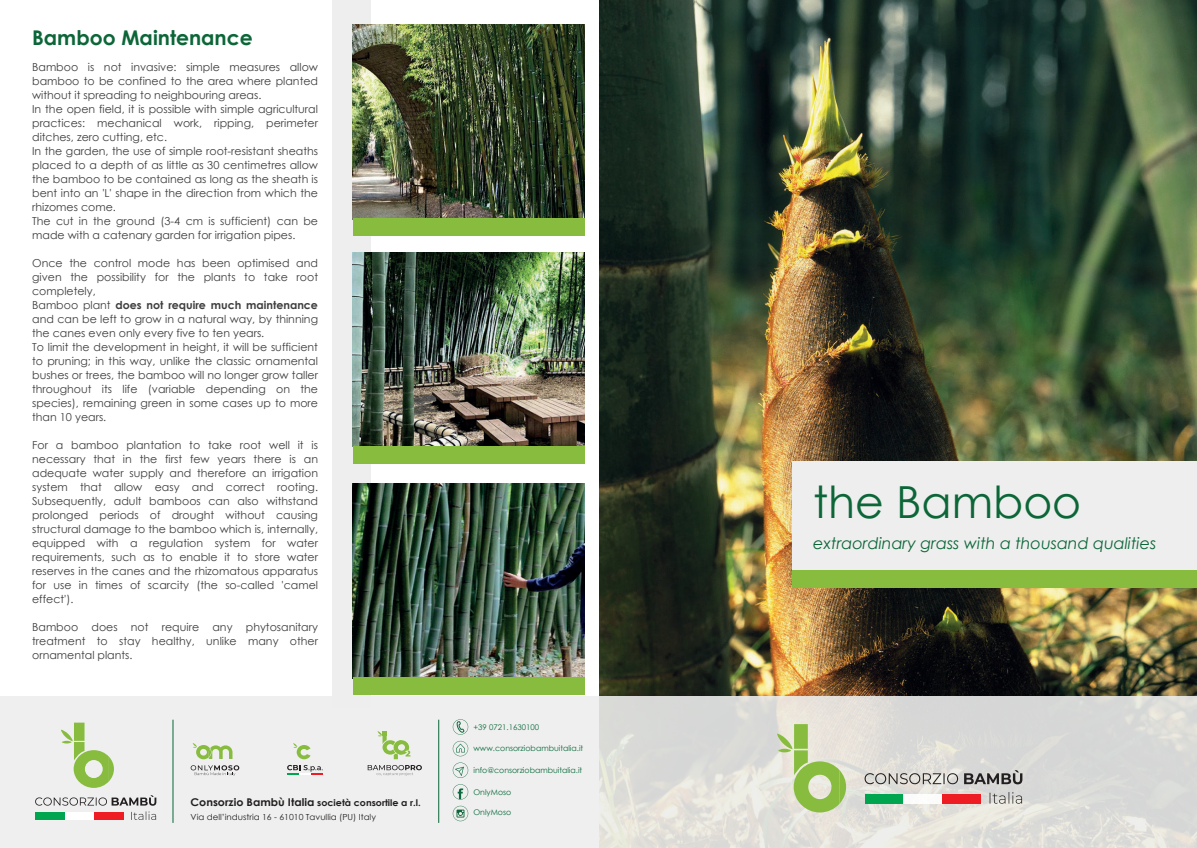
<style>
.page{position:relative;width:1197px;height:848px;background:#fff}
.page>*{position:absolute;margin:0;border:0;box-sizing:border-box;transform-origin:0 0}
.t1{font:44.2px "Century Gothic";color:#0c6638}
.t2{font:700 20.3px "Century Gothic";color:#0c6638}
.t3{font:italic 16px "Century Gothic";color:#0c6638}
.t4{font:11px/14px "Century Gothic";color:#3e3e3f}
.t5{font:700 9.1px "Century Gothic";color:#231f20;scale:1.04 1}
.t6{font:8.3px "Century Gothic";color:#231f20;scale:1.04 1}
.t7{font:7.8px "Century Gothic";color:#0b6a3e}
.s1{font-weight:700}
.s2{font-size:10.7px}
</style>
<div class="page">
<img style="left:599px;top:0;width:597px;height:696px">
<div style="left:792px;top:461px;width:404px;height:118px;background:#edeeed"></div>
<div style="left:792px;top:570px;width:404px;height:17px;background:#87bc3f"></div>
<svg style="left:0;top:696px;width:1196px;height:152px;fill:#eeeeec"></svg>
<div style="left:794px;top:724px;width:13px;height:24px;background:#87bc3f"></div>
<svg style="left:777px;top:733px;width:69px;height:79px"></svg>
<svg style="left:864px;top:770px;width:158px;height:14px"></svg>
<svg style="left:989px;top:792px;width:32px;height:11px"></svg>
<div style="left:864px;top:793px;width:39px;height:10px;background:#00a54f"></div>
<div style="left:903px;top:793px;width:39px;height:10px;background:#fff"></div>
<div style="left:941px;top:793px;width:39px;height:10px;background:#ee1d23"></div>
<div style="left:332px;top:0;width:38px;height:707px;background:#edeeed"></div>
<img style="left:352px;top:25px;width:232px;height:194px">
<div style="left:352px;top:219px;width:232px;height:17px;background:#87bc3f"></div>
<img style="left:352px;top:252px;width:232px;height:194px">
<div style="left:352px;top:446px;width:232px;height:17px;background:#87bc3f"></div>
<img style="left:352px;top:484px;width:232px;height:193px">
<div style="left:352px;top:677px;width:232px;height:18px;background:#87bc3f"></div>
<svg style="left:452px;top:784px;width:16px;height:15px"></svg>
<svg style="left:452px;top:805px;width:16px;height:16px"></svg>
<svg style="left:452px;top:762px;width:16px;height:16px"></svg>
<svg style="left:452px;top:741px;width:16px;height:15px"></svg>
<svg style="left:452px;top:719px;width:16px;height:15px"></svg>
<div style="left:74px;top:722px;width:10px;height:18px;background:#87bc3f"></div>
<svg style="left:61px;top:729px;width:53px;height:58px"></svg>
<svg style="left:35px;top:795px;width:121px;height:10px"></svg>
<svg style="left:131px;top:811px;width:25px;height:9px"></svg>
<div style="left:35px;top:812px;width:30px;height:7px;background:#00a54f"></div>
<div style="left:65px;top:812px;width:30px;height:7px;background:#fff"></div>
<div style="left:95px;top:812px;width:29px;height:7px;background:#ee1d23"></div>
<svg style="left:367px;top:765px;width:55px;height:10px"></svg>
<svg style="left:377px;top:731px;width:33px;height:28px"></svg>
<svg style="left:193px;top:743px;width:39px;height:16px"></svg>
<svg style="left:191px;top:765px;width:48px;height:10px"></svg>
<svg style="left:293px;top:743px;width:17px;height:16px"></svg>
<svg style="left:287px;top:765px;width:35px;height:9px"></svg>
<hr style="left:172px;top:719px;width:1px;height:103px;background:#0c6638">
<hr style="left:438px;top:719px;width:1px;height:103px;background:#0c6638">
<h2 class="t2" style="left:32px;top:22px;width:222px">Bamboo Maintenance</h2>
<p class="t4" style="left:32px;top:59px;width:287px">Bamboo is not invasive: simple measures allow bamboo to be confined to the area where planted without it spreading to neighbouring areas.<br>In the open field, it is possible with simple agricultural practices: mechanical work, ripping, perimeter ditches, zero cutting, etc.<br>In the garden, the use of simple root-resistant sheaths placed to a depth of as little as 30 centimetres allow the bamboo to be contained as long as the sheath is bent into an 'L' shape in the direction from which the rhizomes come.<br>The cut in the ground (3-4 cm is sufficient) can be made with a catenary garden for irrigation pipes.</p>
<p class="t4" style="left:32px;top:255px;width:287px">Once the control mode has been optimised and given the possibility for the plants to take root completely,<br>Bamboo plant <span class="s1">does not require much maintenance </span>and can be left to grow in a natural way, by thinning the canes even only every five to ten years.<br>To limit the development in height, it will be sufficient to pruning; in this way, unlike the classic ornamental bushes or trees, the bamboo will no longer grow taller throughout its life (variable depending on the species), remaining green in some cases up to more than 10 years.</p>
<p class="t4" style="left:32px;top:438px;width:287px;text-align:justify">For a bamboo plantation to take root well it is necessary that in the first few years there is an adequate water supply and therefore an irrigation system that allow easy and correct rooting.<br>Subsequently, adult bamboos can also withstand prolonged periods of drought without causing structural damage to the bamboo which is, internally, equipped with a regulation system for water requirements, such as to enable it to store water reserves in the canes and the rhizomatous apparatus for use in times of scarcity (the so-called 'camel effect').</p>
<p class="t4" style="left:32px;top:620px;width:287px;text-align:justify">Bamboo does not require any phytosanitary treatment to stay healthy, unlike many other ornamental plants.</p>
<p class="t5" style="left:191px;top:795px;width:223px"><span class="s2">Consorzio Bambù Italia</span> società consortile a r.l.</p>
<p class="t6" style="left:191px;top:811px;width:180px">Via dell’industria 16 - 61010 Tavullia (PU) Italy</p>
<p class="t7" style="left:473px;top:721px;width:67px">+39 0721.1630100</p>
<p class="t7" style="left:473px;top:742px;width:111px">www.consorziobambuitalia.it</p>
<p class="t7" style="left:473px;top:765px;width:110px">info@consorziobambuitalia.it</p>
<p class="t7" style="left:473px;top:787px;width:39px">OnlyMoso</p>
<p class="t7" style="left:473px;top:807px;width:39px">OnlyMoso</p>
<h1 class="t1" style="left:813px;top:471px;width:269px">the Bamboo</h1>
<h3 class="t3" style="left:813px;top:532px;width:344px">extraordinary grass with a thousand qualities</h3>
</div>
